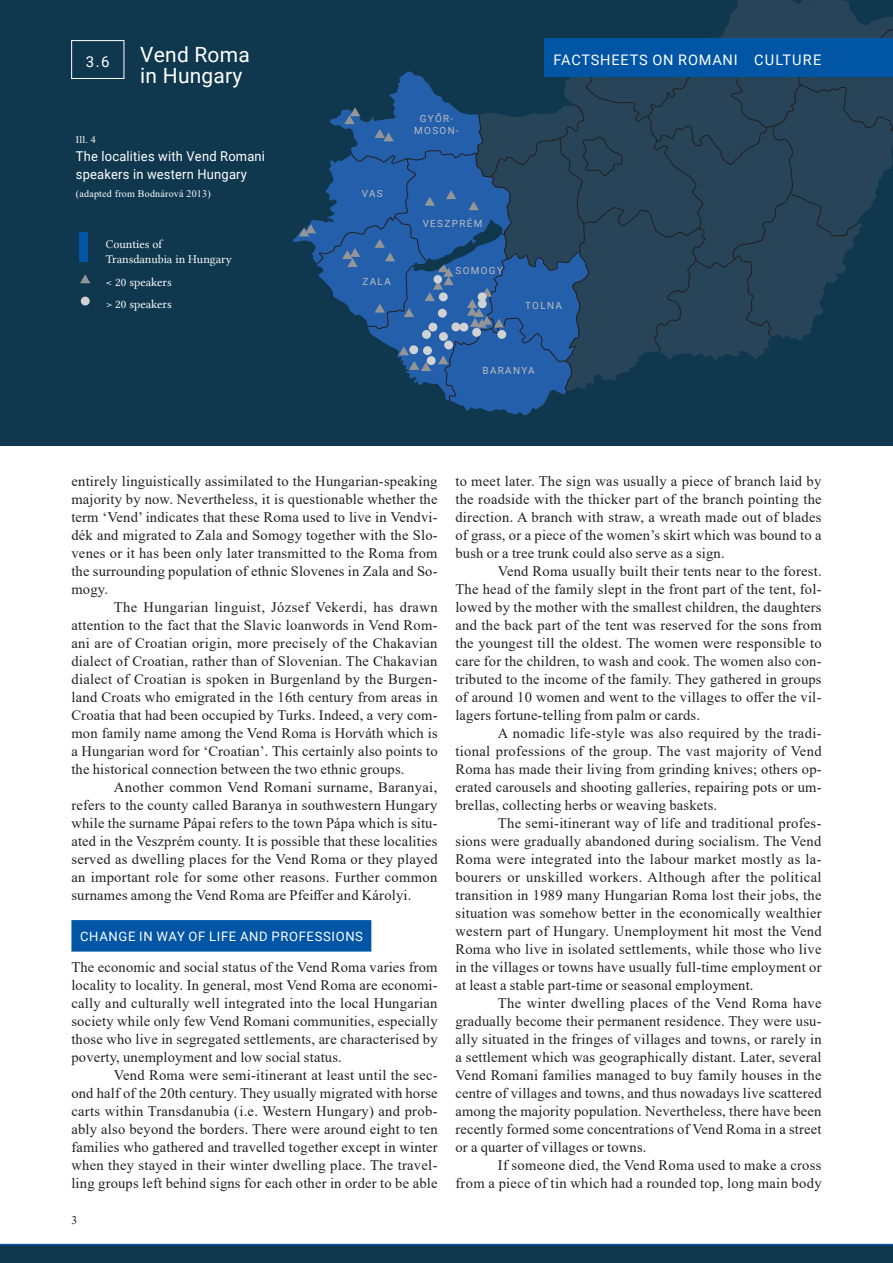
<style>
.page{position:relative;width:893px;height:1263px;background:#fff}
.page>*{position:absolute;margin:0;border:0;box-sizing:border-box;transform-origin:0 0}
.Fs_Title_small{font:21px "Roboto";letter-spacing:.01em;color:#fff}
.FS_Number{font:15px "Roboto";color:#fff}
.FS_Text{font:14.55px/18px "Times New Roman";letter-spacing:.01em;color:#231f20;text-align:justify}
.t1{font:14.55px "Roboto";letter-spacing:.055em;color:#fff}
.FS_BU_Text{font:13.5px "Roboto";letter-spacing:.015em;color:#fff;scale:.96 1}
.FS_Chapter_Headline1{font:13.05px "Roboto";letter-spacing:.05em;color:#fff}
.t2{font:12px/22.5px "Lin Libertine";color:#fff}
.t3{font:11.55px "Times New Roman";color:#231f20}
.FS_BU_Text-2{font:10.05px "Times New Roman";letter-spacing:.02em;color:#fff}
.FS_Map1{font:9.9px "Roboto";letter-spacing:.135em;color:#bcbdc0}
</style>
<div class="page">
<div style="left:0;top:0;width:893px;height:446px;background:#0f384e"></div>
<div style="left:71px;top:920px;width:300px;height:31px;background:#0155a5"></div>
<div style="left:71px;top:40px;width:53px;height:39px;border:1px solid #fff"></div>
<svg style="left:0;top:1244px;width:893px;height:19px;background:#0d3a54"></svg>
<svg style="left:292px;top:0;width:559px;height:415px"></svg>
<svg style="left:299px;top:11px;width:594px;height:390px"></svg>
<svg style="left:80px;top:274px;width:10px;height:9px"></svg>
<div style="left:80px;top:232px;width:8px;height:29px;background:#0155a5"></div>
<div style="left:81px;top:297px;width:9px;height:8px;background:#d1d2d4;border-radius:50%"></div>
<div style="left:545px;top:38px;width:348px;height:39px;background:#0155a5"></div>
<p class="FS_Number" style="left:86px;top:52px;width:25px">3.6</p>
<p class="Fs_Title_small" style="left:140px;top:40px;width:111px">Vend Roma</p>
<p class="Fs_Title_small" style="left:140px;top:61px;width:104px">in Hungary</p>
<p class="FS_BU_Text-2" style="left:76px;top:133px;width:21px">Ill. 4</p>
<p class="FS_BU_Text" style="left:76px;top:147px;width:199px">The localities with Vend Romani</p>
<p class="FS_BU_Text" style="left:76px;top:165px;width:180px">speakers in western Hungary</p>
<p class="FS_BU_Text-2" style="left:76px;top:187px;width:136px">(adapted from Bodnárová 2013)</p>
<p class="t2" style="left:106px;top:233px;width:58px">Counties of</p>
<p class="t2" style="left:106px;top:248px;width:128px">Transdanubia in Hungary</p>
<p class="t2" style="left:106px;top:271px;width:68px">&lt; 20 speakers &gt; 20 speakers</p>
<p class="FS_Map1" style="left:362px;top:186px;width:22px">VAS</p>
<p class="FS_Map1" style="left:362px;top:274px;width:30px">ZALA</p>
<p class="FS_Map1" style="left:420px;top:112px;width:35px">GYŐR-</p>
<p class="FS_Map1" style="left:414px;top:124px;width:46px">MOSON-</p>
<p class="t1" style="left:553px;top:50px;width:269px">FACTSHEETS ON ROMANI CULTURE</p>
<p class="FS_Map1" style="left:423px;top:217px;width:61px">VESZPRÉM</p>
<p class="FS_Map1" style="left:455px;top:264px;width:49px">SOMOGY</p>
<p class="FS_Map1" style="left:525px;top:299px;width:38px">TOLNA</p>
<p class="FS_Map1" style="left:483px;top:364px;width:54px">BARANYA</p>
<p class="FS_Text" style="left:71px;top:472px;width:368px">entirely linguistically assimilated to the Hungarian-speaking majority by now. Nevertheless, it is questionable whether the term ‘Vend’ indicates that these Roma used to live in Vendvi&shy;dék and migrated to Zala and Somogy together with the Slo&shy;venes or it has been only later transmitted to the Roma from the surrounding population of ethnic Slovenes in Zala and So&shy;mogy.</p>
<p class="FS_Text" style="left:71px;top:598px;width:368px;text-indent:43px">The Hungarian linguist, József Vekerdi, has drawn attention to the fact that the Slavic loanwords in Vend Rom&shy;ani are of Croatian origin, more precisely of the Chakavian dialect of Croatian, rather than of Slovenian. The Chakavian dialect of Croatian is spoken in Burgenland by the Burgen&shy;land Croats who emigrated in the 16th century from areas in Croatia that had been occupied by Turks. Indeed, a very com&shy;mon family name among the Vend Roma is Horváth which is a Hungarian word for ‘Croatian’. This certainly also points to the historical connection between the two ethnic groups.</p>
<p class="FS_Text" style="left:71px;top:778px;width:368px;text-indent:43px">Another common Vend Romani surname, Baranyai, refers to the county called Baranya in southwestern Hungary while the surname Pápai refers to the town Pápa which is situ&shy;ated in the Veszprém county. It is possible that these localities served as dwelling places for the Vend Roma or they played an important role for some other reasons. Further common surnames among the Vend Roma are Pfeiffer and Károlyi.</p>
<p class="FS_Chapter_Headline1" style="left:80px;top:927px;width:284px">CHANGE IN WAY OF LIFE AND PROFESSIONS</p>
<p class="FS_Text" style="left:71px;top:958px;width:368px">The economic and social status of the Vend Roma varies from locality to locality. In general, most Vend Roma are economi&shy;cally and culturally well integrated into the local Hungarian society while only few Vend Romani communities, especially those who live in segregated settlements, are characterised by poverty, unemployment and low social status.</p>
<p class="FS_Text" style="left:71px;top:1066px;width:368px;text-indent:43px">Vend Roma were semi-itinerant at least until the sec&shy;ond half of the 20th century. They usually migrated with horse carts within Transdanubia (i.e. Western Hungary) and prob&shy;ably also beyond the borders. There were around eight to ten families who gathered and travelled together except in winter when they stayed in their winter dwelling place. The travel&shy;ling groups left behind signs for each other in order to be able</p>
<p class="t3" style="left:71px;top:1212px;width:7px">3</p>
<p class="FS_Text" style="left:455px;top:472px;width:368px">to meet later. The sign was usually a piece of branch laid by the roadside with the thicker part of the branch pointing the direction. A branch with straw, a wreath made out of blades of grass, or a piece of the women’s skirt which was bound to a bush or a tree trunk could also serve as a sign.</p>
<p class="FS_Text" style="left:455px;top:562px;width:368px;text-indent:43px">Vend Roma usually built their tents near to the forest.<br>The head of the family slept in the front part of the tent, fol&shy;lowed by the mother with the smallest children, the daughters and the back part of the tent was reserved for the sons from the youngest till the oldest. The women were responsible to care for the children, to wash and cook. The women also con&shy;tributed to the income of the family. They gathered in groups of around 10 women and went to the villages to offer the vil&shy;lagers fortune-telling from palm or cards.</p>
<p class="FS_Text" style="left:455px;top:724px;width:368px;text-indent:43px">A nomadic life-style was also required by the tradi&shy;tional professions of the group. The vast majority of Vend Roma has made their living from grinding knives; others op&shy;erated carousels and shooting galleries, repairing pots or um&shy;brellas, collecting herbs or weaving baskets.</p>
<p class="FS_Text" style="left:455px;top:814px;width:368px;text-indent:43px">The semi-itinerant way of life and traditional profes&shy;sions were gradually abandoned during socialism. The Vend Roma were integrated into the labour market mostly as la&shy;bourers or unskilled workers. Although after the political transition in 1989 many Hungarian Roma lost their jobs, the situation was somehow better in the economically wealthier western part of Hungary. Unemployment hit most the Vend Roma who live in isolated settlements, while those who live in the villages or towns have usually full-time employment or at least a stable part-time or seasonal employment.</p>
<p class="FS_Text" style="left:455px;top:994px;width:368px;text-indent:43px">The winter dwelling places of the Vend Roma have gradually become their permanent residence. They were usu&shy;ally situated in the fringes of villages and towns, or rarely in a settlement which was geographically distant. Later, several Vend Romani families managed to buy family houses in the centre of villages and towns, and thus nowadays live scattered among the majority population. Nevertheless, there have been recently formed some concentrations of Vend Roma in a street or a quarter of villages or towns.</p>
<p class="FS_Text" style="left:455px;top:1156px;width:368px;text-align:right">If someone died, the Vend Roma used to make a cross<br>from a piece of tin which had a rounded top, long main body</p>
</div>
